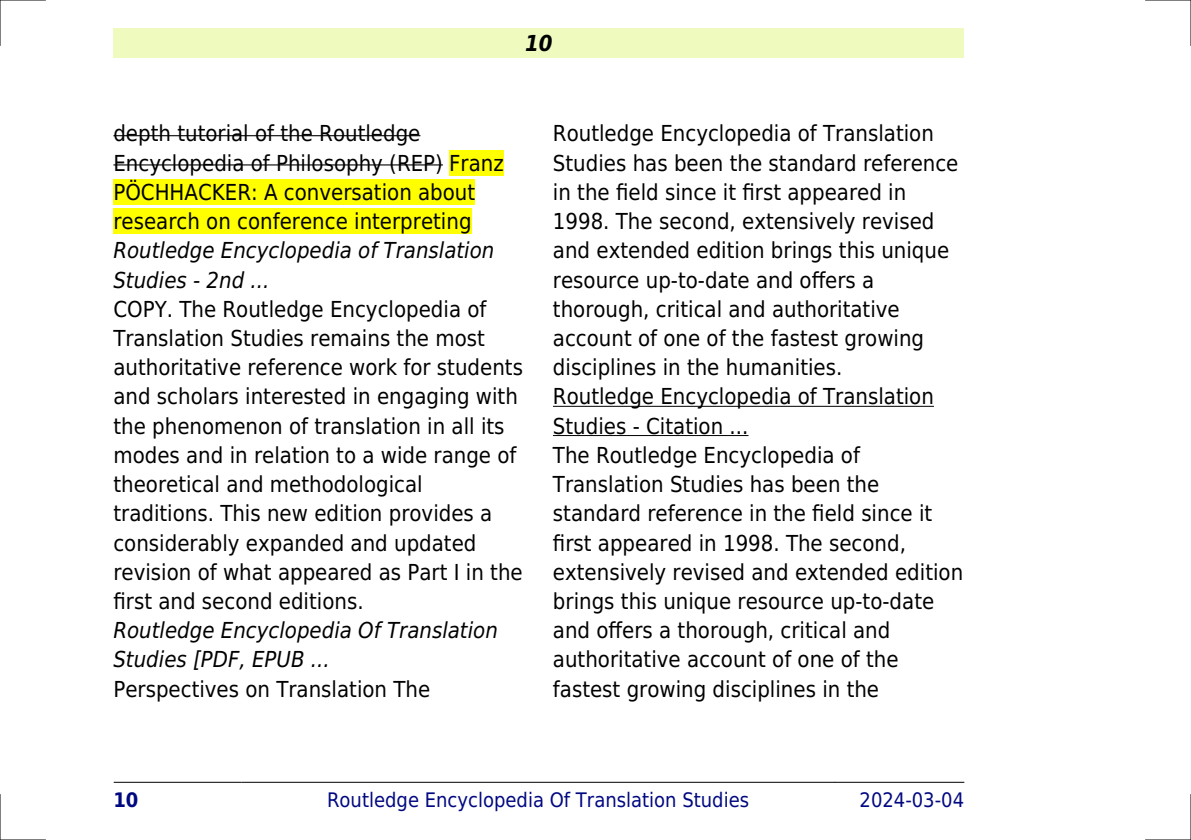
<style>
.page{position:relative;width:1191px;height:840px;background:#fff}
.page>*{position:absolute;margin:0;border:0;box-sizing:border-box;transform-origin:0 0}
.t1{font:22px/29.2px "DejaVu Sans Condensed";color:#000}
.t2{font:italic 22px/29.2px "DejaVu Sans Condensed";color:#000}
.t3{font:italic 700 22px "DejaVu Sans Condensed";color:#000}
.t4{font:20px "DejaVu Sans Condensed";color:#000880}
.t5{font:700 20px "DejaVu Sans Condensed";color:#000880}
</style>
<div class="page">
<div style="left:113px;top:28px;width:851px;height:30px;background:#effbbe"></div>
<hr style="left:114px;top:781px;width:127px;height:1px;background:#000">
<hr style="left:242px;top:781px;width:592px;height:1px;background:#000">
<hr style="left:835px;top:781px;width:129px;height:1px;background:#000">
<hr style="left:113px;top:135px;width:307px;height:1px;background:#000">
<hr style="left:113px;top:164px;width:330px;height:1px;background:#000">
<div style="left:449px;top:150px;width:55px;height:26px;background:#ff0"></div>
<div style="left:113px;top:179px;width:362px;height:26px;background:#ff0"></div>
<div style="left:113px;top:208px;width:358px;height:26px;background:#ff0"></div>
<hr style="left:553px;top:405px;width:381px;height:1px;background:#000">
<hr style="left:553px;top:435px;width:195px;height:1px;background:#000">
<hr style="left:0;top:0;width:45px;height:1px;background:#000">
<hr style="left:1145px;top:0;width:46px;height:1px;background:#000">
<hr style="left:0;top:839px;width:45px;height:1px;background:#000">
<hr style="left:1145px;top:839px;width:46px;height:1px;background:#000">
<hr style="left:0;top:0;width:1px;height:45px;background:#000">
<hr style="left:0;top:794px;width:1px;height:45px;background:#000">
<hr style="left:1190px;top:0;width:1px;height:45px;background:#000">
<hr style="left:1190px;top:794px;width:1px;height:45px;background:#000">
<p class="t3" style="left:525px;top:30px;width:29px">10</p>
<p class="t1" style="left:113px;top:119px;width:392px">depth tutorial of the Routledge Encyclopedia of Philosophy (REP) Franz PÖCHHACKER: A conversation about research on conference interpreting</p>
<p class="t2" style="left:113px;top:236px;width:382px">Routledge Encyclopedia of Translation<br>Studies - 2nd ...</p>
<p class="t1" style="left:113px;top:294px;width:411px">COPY. The Routledge Encyclopedia of Translation Studies remains the most authoritative reference work for students and scholars interested in engaging with the phenomenon of translation in all its modes and in relation to a wide range of theoretical and methodological traditions. This new edition provides a considerably expanded and updated revision of what appeared as Part I in the first and second editions.</p>
<p class="t2" style="left:113px;top:615px;width:386px">Routledge Encyclopedia Of Translation<br>Studies [PDF, EPUB ...</p>
<p class="t1" style="left:113px;top:674px;width:318px">Perspectives on Translation The</p>
<p class="t1" style="left:553px;top:119px;width:412px">Routledge Encyclopedia of Translation Studies has been the standard reference in the field since it first appeared in 1998. The second, extensively revised and extended edition brings this unique resource up-to-date and offers a thorough, critical and authoritative account of one of the fastest growing disciplines in the humanities.<br>Routledge Encyclopedia of Translation Studies - Citation ...<br>The Routledge Encyclopedia of Translation Studies has been the standard reference in the field since it first appeared in 1998. The second, extensively revised and extended edition brings this unique resource up-to-date and offers a thorough, critical and authoritative account of one of the fastest growing disciplines in the</p>
<p class="t5" style="left:113px;top:787px;width:27px">10</p>
<p class="t4" style="left:327px;top:787px;width:423px">Routledge Encyclopedia Of Translation Studies</p>
<p class="t4" style="left:859px;top:787px;width:106px">2024-03-04</p>
</div>
